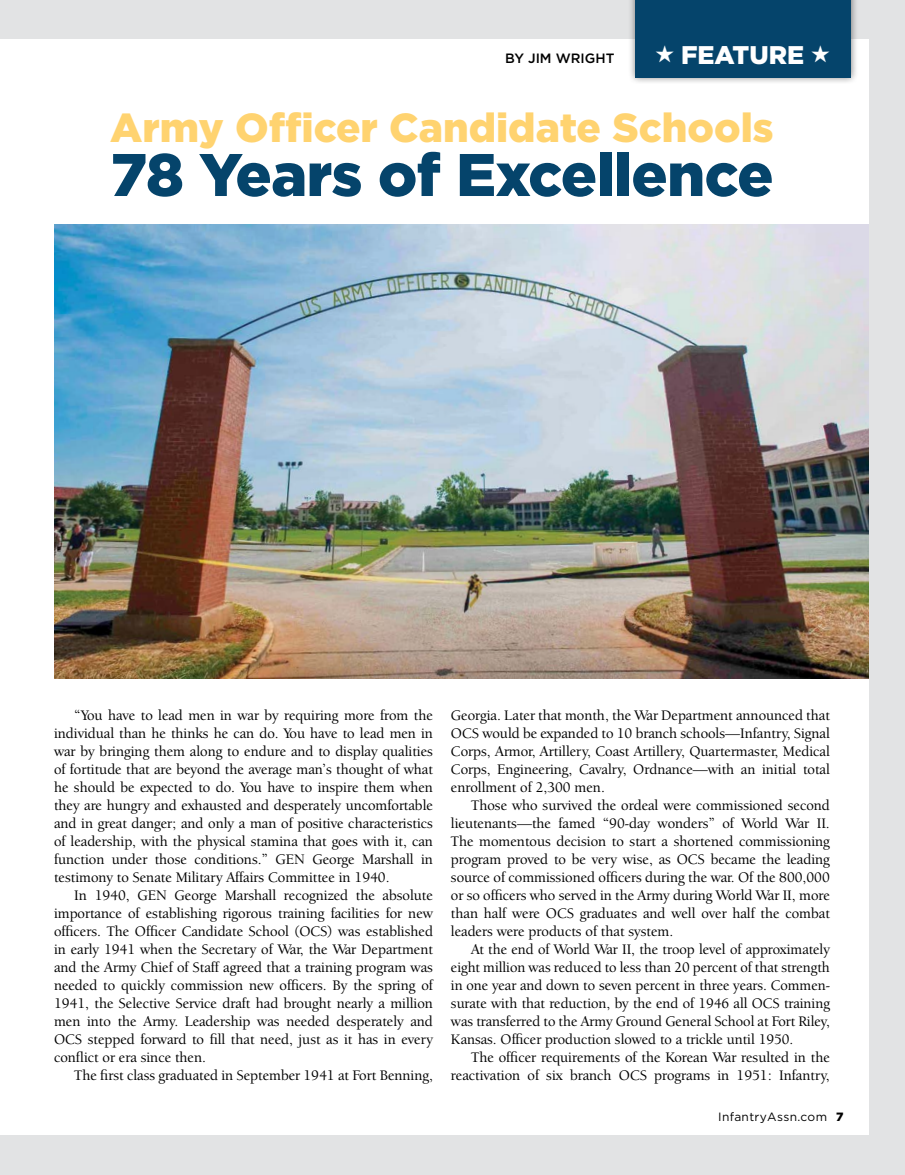
<style>
.page{position:relative;width:905px;height:1175px;background:#fff}
.page>*{position:absolute;margin:0;border:0;box-sizing:border-box;transform-origin:0 0}
.t1{font:900 60px "Gotham";letter-spacing:-.01em;color:#05446b}
.t2{font:900 40.5px "Gotham";color:#ffd370}
.t3{font:900 25.5px "Gotham";color:#fff}
.t4{font:500 15px/18px "Berkeley Oldstyle IT Cby BT";color:#000;text-align:justify}
.t5{font:500 13.5px "Gotham";color:#000}
.t6{font:12px "Gotham";letter-spacing:.03em;color:#000}
.s1{font-weight:900}
</style>
<div class="page">
<div style="left:0;top:0;width:904px;height:1174px;background:#e2e3e4"></div>
<div style="left:0;top:40px;width:868px;height:1095px;background:#fff"></div>
<div style="left:627px;top:0;width:231px;height:85px;background:#000;opacity:.5"></div>
<div style="left:635px;top:0;width:215px;height:77px;background:#05446b"></div>
<img style="left:54px;top:224px;width:814px;height:454px">
<p class="t5" style="left:505px;top:50px;width:111px">BY JIM WRIGHT</p>
<h3 class="t3" style="left:655px;top:37px;width:176px">★ FEATURE ★</h3>
<h2 class="t2" style="left:110px;top:100px;width:665px">Army Officer Candidate Schools</h2>
<h1 class="t1" style="left:110px;top:133px;width:664px">78 Years of Excellence</h1>
<p class="t4" style="left:54px;top:706px;width:380px;text-indent:20px">“You have to lead men in war by requiring more from the individual than he thinks he can do. You have to lead men in war by bringing them along to endure and to display qualities of fortitude that are beyond the average man’s thought of what he should be expected to do. You have to inspire them when they are hungry and exhausted and desperately uncomfortable and in great danger; and only a man of positive characteristics of leadership, with the physical stamina that goes with it, can function under those conditions.” GEN George Marshall in testimony to Senate Military Affairs Committee in 1940.</p>
<p class="t4" style="left:54px;top:886px;width:380px;text-indent:20px">In 1940, GEN George Marshall recognized the absolute importance of establishing rigorous training facilities for new officers. The Officer Candidate School (OCS) was established in early 1941 when the Secretary of War, the War Department and the Army Chief of Staff agreed that a training program was needed to quickly commission new officers. By the spring of 1941, the Selective Service draft had brought nearly a million men into the Army. Leadership was needed desperately and OCS stepped forward to fill that need, just as it has in every conflict or era since then.</p>
<p class="t4" style="left:74px;top:1066px;width:360px">The first class graduated in September 1941 at Fort Benning,</p>
<p class="t4" style="left:451px;top:706px;width:380px">Georgia. Later that month, the War Department announced that OCS would be expanded to 10 branch schools—Infantry, Signal Corps, Armor, Artillery, Coast Artillery, Quartermaster, Medical Corps, Engineering, Cavalry, Ordnance—with an initial total enrollment of 2,300 men.</p>
<p class="t4" style="left:451px;top:796px;width:380px;text-indent:20px">Those who survived the ordeal were commissioned second lieutenants—the famed “90-day wonders” of World War II.<br>The momentous decision to start a shortened commissioning program proved to be very wise, as OCS became the leading source of commissioned officers during the war. Of the 800,000 or so officers who served in the Army during World War II, more than half were OCS graduates and well over half the combat leaders were products of that system.</p>
<p class="t4" style="left:451px;top:940px;width:380px;text-indent:20px">At the end of World War II, the troop level of approximately eight million was reduced to less than 20 percent of that strength in one year and down to seven percent in three years. Commen&shy;surate with that reduction, by the end of 1946 all OCS training was transferred to the Army Ground General School at Fort Riley, Kansas. Officer production slowed to a trickle until 1950.</p>
<p class="t4" style="left:451px;top:1048px;width:380px;text-align:right">The officer requirements of the Korean War resulted in the reactivation of six branch OCS programs in 1951: Infantry,</p>
<p class="t6" style="left:718px;top:1108px;width:127px">InfantryAssn.com <span class="s1">7</span></p>
</div>
